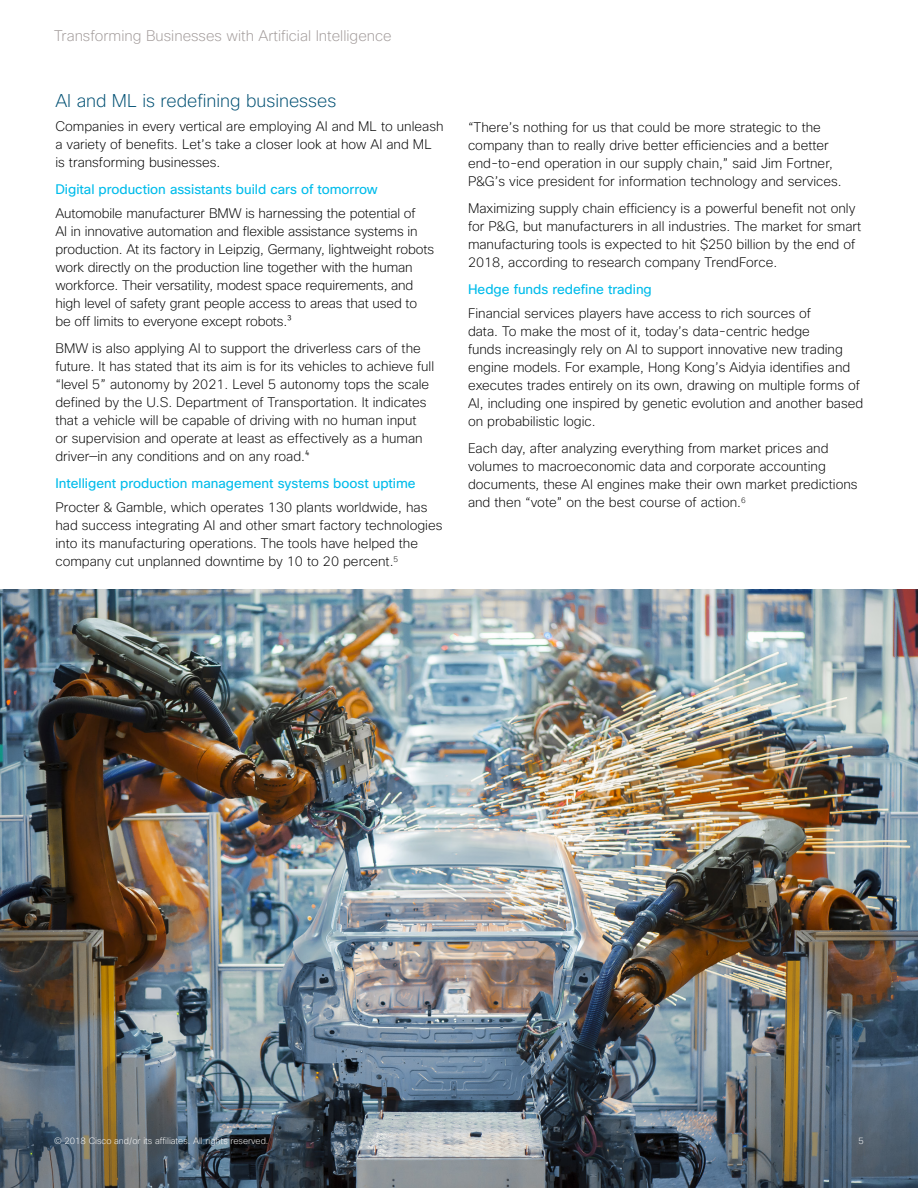
<style>
.page{position:relative;width:918px;height:1188px;background:#fff}
.page>*{position:absolute;margin:0;border:0;box-sizing:border-box;transform-origin:0 0}
.Header_3{font:200 18px "Cisco Sans";color:#005073}
.t1{font:200 15px "Cisco Sans";color:#a29b9a}
.Body{font:200 13.5px/18px "Cisco Sans";color:#000}
.Header_4{font:13.5px "Cisco Sans";color:#00bceb}
.t2{font:200 9px "Cisco Sans";color:#fff}
</style>
<div class="page">
<img style="left:0;top:590px;width:918px;height:598px">
<p class="t1" style="left:54px;top:26px;width:339px">Transforming Businesses with Artificial Intelligence</p>
<p class="Header_3" style="left:55px;top:89px;width:282px">AI and ML is redefining businesses</p>
<p class="Body" style="left:55px;top:117px;width:390px">Companies in every vertical are employing AI and ML to unleash a variety of benefits. Let’s take a closer look at how AI and ML is transforming businesses.</p>
<p class="Header_4" style="left:55px;top:181px;width:324px">Digital production assistants build cars of tomorrow</p>
<p class="Body" style="left:55px;top:204px;width:380px">Automobile manufacturer BMW is harnessing the potential of<br>AI in innovative automation and flexible assistance systems in production. At its factory in Leipzig, Germany, lightweight robots work directly on the production line together with the human workforce. Their versatility, modest space requirements, and high level of safety grant people access to areas that used to be off limits to everyone except robots.³</p>
<p class="Body" style="left:55px;top:339px;width:380px">BMW is also applying AI to support the driverless cars of the future. It has stated that its aim is for its vehicles to achieve full “level 5” autonomy by 2021. Level 5 autonomy tops the scale defined by the U.S. Department of Transportation. It indicates that a vehicle will be capable of driving with no human input<br>or supervision and operate at least as effectively as a human driver—in any conditions and on any road.⁴</p>
<p class="Header_4" style="left:55px;top:475px;width:362px">Intelligent production management systems boost uptime</p>
<p class="Body" style="left:55px;top:498px;width:389px">Procter &amp; Gamble, which operates 130 plants worldwide, has had success integrating AI and other smart factory technologies into its manufacturing operations. The tools have helped the company cut unplanned downtime by 10 to 20 percent.<sup>5</sup></p>
<p class="Body" style="left:468px;top:118px;width:375px">“There’s nothing for us that could be more strategic to the company than to really drive better efficiencies and a better end-to-end operation in our supply chain,” said Jim Fortner, P&amp;G’s vice president for information technology and services.</p>
<p class="Body" style="left:468px;top:199px;width:395px">Maximizing supply chain efficiency is a powerful benefit not only for P&amp;G, but manufacturers in all industries. The market for smart manufacturing tools is expected to hit $250 billion by the end of 2018, according to research company TrendForce.</p>
<p class="Header_4" style="left:468px;top:281px;width:185px">Hedge funds redefine trading</p>
<p class="Body" style="left:468px;top:304px;width:397px">Financial services players have access to rich sources of<br>data. To make the most of it, today’s data-centric hedge<br>funds increasingly rely on AI to support innovative new trading engine models. For example, Hong Kong’s Aidyia identifies and executes trades entirely on its own, drawing on multiple forms of AI, including one inspired by genetic evolution and another based on probabilistic logic.</p>
<p class="Body" style="left:468px;top:439px;width:391px">Each day, after analyzing everything from market prices and volumes to macroeconomic data and corporate accounting documents, these AI engines make their own market predictions and then “vote” on the best course of action.<sup>6</sup></p>
<p class="t2" style="left:54px;top:1135px;width:216px">© 2018 Cisco and/or its affiliates. All rights reserved.</p>
<p class="t2" style="left:859px;top:1135px;width:7px">5</p>
</div>
